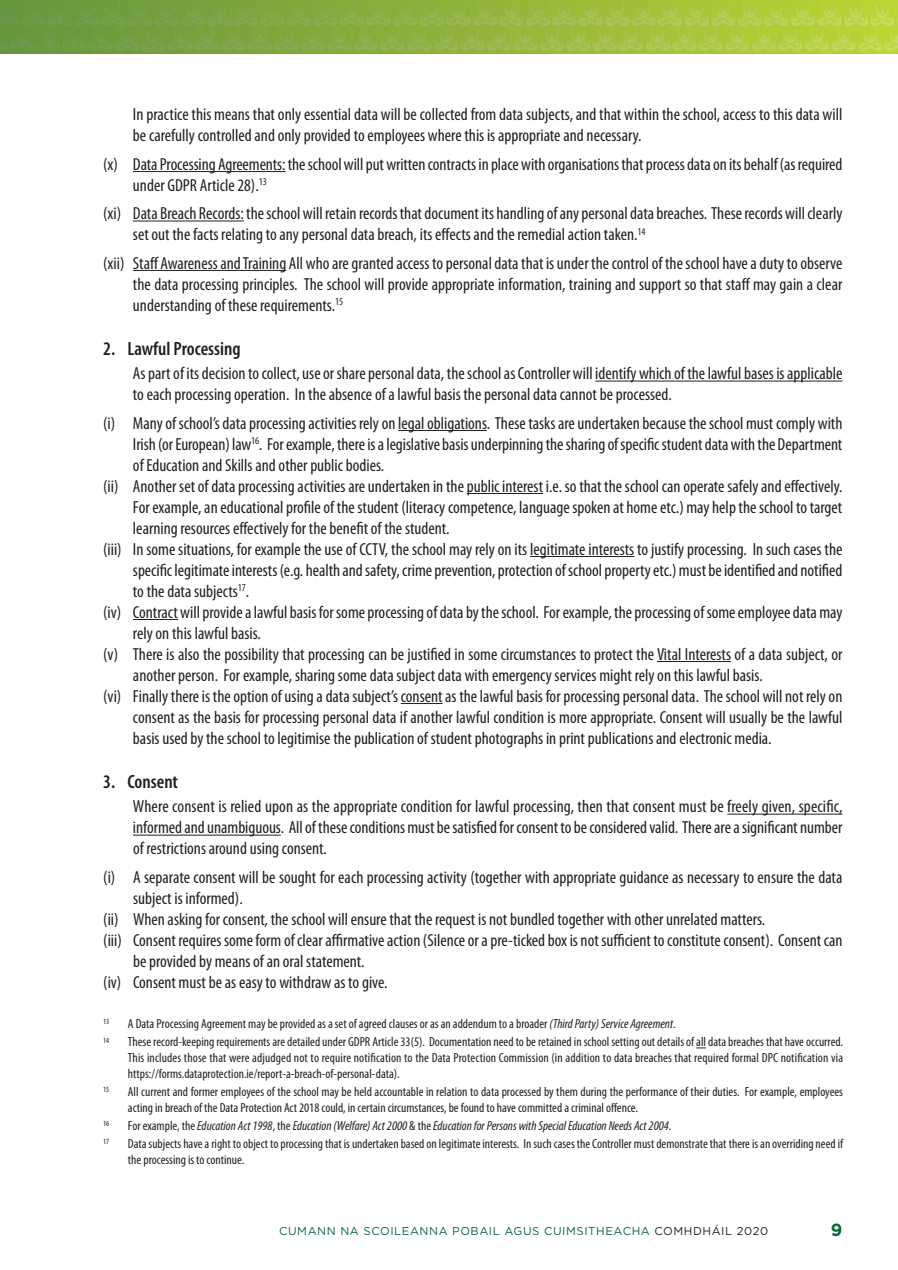
<style>
.page{position:relative;width:898px;height:1270px;background:#fff}
.page>*{position:absolute;margin:0;border:0;box-sizing:border-box;transform-origin:0 0}
.t1{font:600 condensed 19.25px "Myriad Pro";color:#231f20}
.t2{font:condensed 17.5px/21px "Myriad Pro";color:#231f20}
.t3{font:700 17.5px "Gotham";color:#0c6638}
.t4{font:condensed 13.12px/15.8px "Myriad Pro";color:#231f20}
.t5{font:italic condensed 13.12px "Myriad Pro";color:#231f20}
.t6{font:11.38px "Gotham";letter-spacing:.05em;color:#0c6638}
.t7{font:condensed 7.88px "Myriad Pro";color:#231f20}
.s1{font-style:italic}
.s2{font-style:normal}
.s3{color:#231f20}
</style>
<div class="page">
<hr style="left:133px;top:171px;width:153px;height:1px;background:#231f20">
<hr style="left:133px;top:221px;width:111px;height:1px;background:#231f20">
<hr style="left:133px;top:270px;width:153px;height:1px;background:#231f20">
<hr style="left:595px;top:381px;width:247px;height:1px;background:#231f20">
<hr style="left:398px;top:430px;width:89px;height:1px;background:#231f20">
<hr style="left:467px;top:493px;width:76px;height:1px;background:#231f20">
<hr style="left:530px;top:556px;width:104px;height:1px;background:#231f20">
<hr style="left:133px;top:619px;width:45px;height:1px;background:#231f20">
<hr style="left:657px;top:661px;width:74px;height:1px;background:#231f20">
<hr style="left:401px;top:703px;width:42px;height:1px;background:#231f20">
<hr style="left:727px;top:814px;width:115px;height:1px;background:#231f20">
<hr style="left:133px;top:835px;width:148px;height:1px;background:#231f20">
<img style="left:0;top:0;width:898px;height:54px">
<p class="t2" style="left:133px;top:105px;width:711px">In practice this means that only essential data will be collected from data subjects, and that within the school, access to this data will be carefully controlled and only provided to employees where this is appropriate and necessary.</p>
<p class="t2" style="left:133px;top:155px;width:711px;text-indent:-30px">(x) DataProcessing Agreements: theschoolwillputwritten contractsin placewith organisationsthatprocessdataon itsbehalf (asrequired under GDPR Article 28).<sup>13</sup></p>
<p class="t2" style="left:133px;top:204px;width:711px;text-indent:-30px">(xi) Data Breach Records: theschoolwill retain recordsthatdocument its handlingofanypersonaldatabreaches. Theserecordswillclearly set out the facts relating to any personal data breach, its effects and the remedial action taken.<sup>14</sup></p>
<p class="t2" style="left:133px;top:254px;width:711px;text-align:justify;text-indent:-30px">(xii) StaffAwarenessandTraining All whoaregrantedaccess topersonaldatathat isunder thecontrolof theschool haveadutytoobserve the data processing principles. The school will provide appropriate information, training and support so that staff may gain a clear understanding of these requirements.<sup>15</sup></p>
<p class="t1" style="left:103px;top:342px;width:139px">2. Lawful Processing</p>
<p class="t2" style="left:133px;top:364px;width:711px">Aspartof itsdecision tocollect,useorsharepersonaldata, theschoolasController will identify which of thelawfulbasesisapplicable to each processing operation. In the absence of a lawful basis the personal data cannot be processed.</p>
<p class="t2" style="left:103px;top:414px;width:741px">(i) Manyof school’sdataprocessingactivities relyon legalobligations. Thesetasksareundertaken becausetheschoolmustcomply with</p>
<p class="t2" style="left:133px;top:435px;width:711px">Irish (orEuropean) law<sup>16</sup>. Forexample, thereisalegislativebasisunderpinningthesharingofspecificstudentdatawith the Department</p>
<p class="t2" style="left:133px;top:456px;width:253px">of Education and Skills and other public bodies.</p>
<p class="t2" style="left:103px;top:477px;width:741px">(ii) Another set of data processing activities are undertaken in the public interest i.e. so that the school can operate safely and effectively.</p>
<p class="t2" style="left:133px;top:498px;width:711px">Forexample,an educationalprofileof thestudent (literacycompetence, languagespoken at homeetc.)may helptheschool totarget</p>
<p class="t2" style="left:133px;top:519px;width:318px">learning resources effectively for the benefit of the student.</p>
<p class="t2" style="left:103px;top:540px;width:741px">(iii) In some situations, for example the use of CCTV, the school may rely on its legitimate interests to justify processing. In such cases the</p>
<p class="t2" style="left:133px;top:561px;width:711px">specificlegitimateinterests(e.g. health andsafety,crimeprevention,protection ofschoolpropertyetc.)mustbeidentifiedand notified</p>
<p class="t2" style="left:133px;top:582px;width:118px">to the data subjects<sup>17</sup>.</p>
<p class="t2" style="left:103px;top:603px;width:741px">(iv) Contractwillprovidealawfulbasisforsomeprocessingofdatabytheschool. Forexample, theprocessingofsomeemployeedatamay</p>
<p class="t2" style="left:133px;top:624px;width:130px">rely on this lawful basis.</p>
<p class="t2" style="left:103px;top:645px;width:741px">(v) There is also the possibility that processing can be justified in some circumstances to protect the Vital Interests of a data subject, or</p>
<p class="t2" style="left:133px;top:666px;width:631px">another person. For example, sharing some data subject data with emergency services might rely on this lawful basis.</p>
<p class="t2" style="left:103px;top:687px;width:741px">(vi) Finallythereis theoption ofusingadatasubject’s consentas thelawfulbasis forprocessingpersonaldata. Theschool will not relyon</p>
<p class="t2" style="left:133px;top:708px;width:711px">consent as the basis for processing personal data if another lawful condition is more appropriate. Consent will usually be the lawful</p>
<p class="t2" style="left:133px;top:729px;width:640px">basis used by the school to legitimise the publication of student photographs in print publications and electronic media.</p>
<p class="t1" style="left:103px;top:775px;width:76px">3. Consent</p>
<p class="t2" style="left:133px;top:797px;width:711px;text-align:justify">Where consent is relied upon as the appropriate condition for lawful processing, then that consent must be freely given, specific, informedandunambiguous. Allof theseconditionsmustbesatisfiedforconsent tobeconsideredvalid. Thereareasignificant number of restrictions around using consent.</p>
<p class="t2" style="left:103px;top:868px;width:741px">(i) A separate consent will be sought for each processing activity (together with appropriate guidance as necessary to ensure the data</p>
<p class="t2" style="left:133px;top:889px;width:111px">subject is informed).</p>
<p class="t2" style="left:103px;top:910px;width:664px">(ii) When asking for consent, the school will ensure that the request is not bundled together with other unrelated matters.</p>
<p class="t2" style="left:103px;top:931px;width:741px">(iii) Consent requires someformofclearaffirmativeaction (Silenceorapre-tickedboxis not sufficient toconstituteconsent). Consentcan</p>
<p class="t2" style="left:133px;top:952px;width:233px">be provided by means of an oral statement.</p>
<p class="t2" style="left:103px;top:973px;width:286px">(iv) Consent must be as easy to withdraw as to give.</p>
<p class="t7" style="left:103px;top:1019px;width:8px">13</p>
<p class="t4" style="left:128px;top:1017px;width:549px">A Data Processing Agreement may be provided as a set of agreed clauses or as an addendum to a broader <span class="s1">(ThirdParty)Service Agreement</span>.</p>
<p class="t7" style="left:103px;top:1037px;width:8px">14</p>
<p class="t4" style="left:128px;top:1035px;width:717px;text-align:justify">These record-keeping requirements are detailed under GDPR Article 33(5). Documentation need to be retained in school setting out details of all data breaches that have occurred.<br>This includes those that were adjudged not to require notification to the Data Protection Commission (in addition to data breaches that required formal DPC notification via https://forms.dataprotection.ie/report-a-breach-of-personal-data).</p>
<p class="t7" style="left:103px;top:1087px;width:8px">15</p>
<p class="t4" style="left:128px;top:1085px;width:717px">All current and former employees of the school may be held accountable in relation to data processed by them during the performance of their duties. For example, employees acting in breach of the Data Protection Act 2018 could, in certain circumstances, be found to have committed a criminal offence.</p>
<p class="t7" style="left:103px;top:1121px;width:8px">16</p>
<p class="t5" style="left:128px;top:1121px;width:545px"><span class="s2">For example, the</span> Education Act1998<span class="s2">, the</span> Education(Welfare) Act2000 <span class="s2">&amp; the</span> EducationforPersons withSpecialEducation Needs Act2004<span class="s2">.</span></p>
<p class="t7" style="left:103px;top:1139px;width:8px">17</p>
<p class="t4" style="left:128px;top:1137px;width:717px">Datasubjects havearight toobject toprocessingthat isundertaken basedon legitimateinterests. In such cases theControllermustdemonstratethat thereisan overriding needif the processing is to continue.</p>
<p class="t6" style="left:279px;top:1225px;width:491px">CUMANN NA SCOILEANNA POBAIL AGUS CUIMSITHEACHA <span class="s3">COMHDHÁIL 2020</span></p>
<p class="t3" style="left:831px;top:1220px;width:13px">9</p>
</div>
